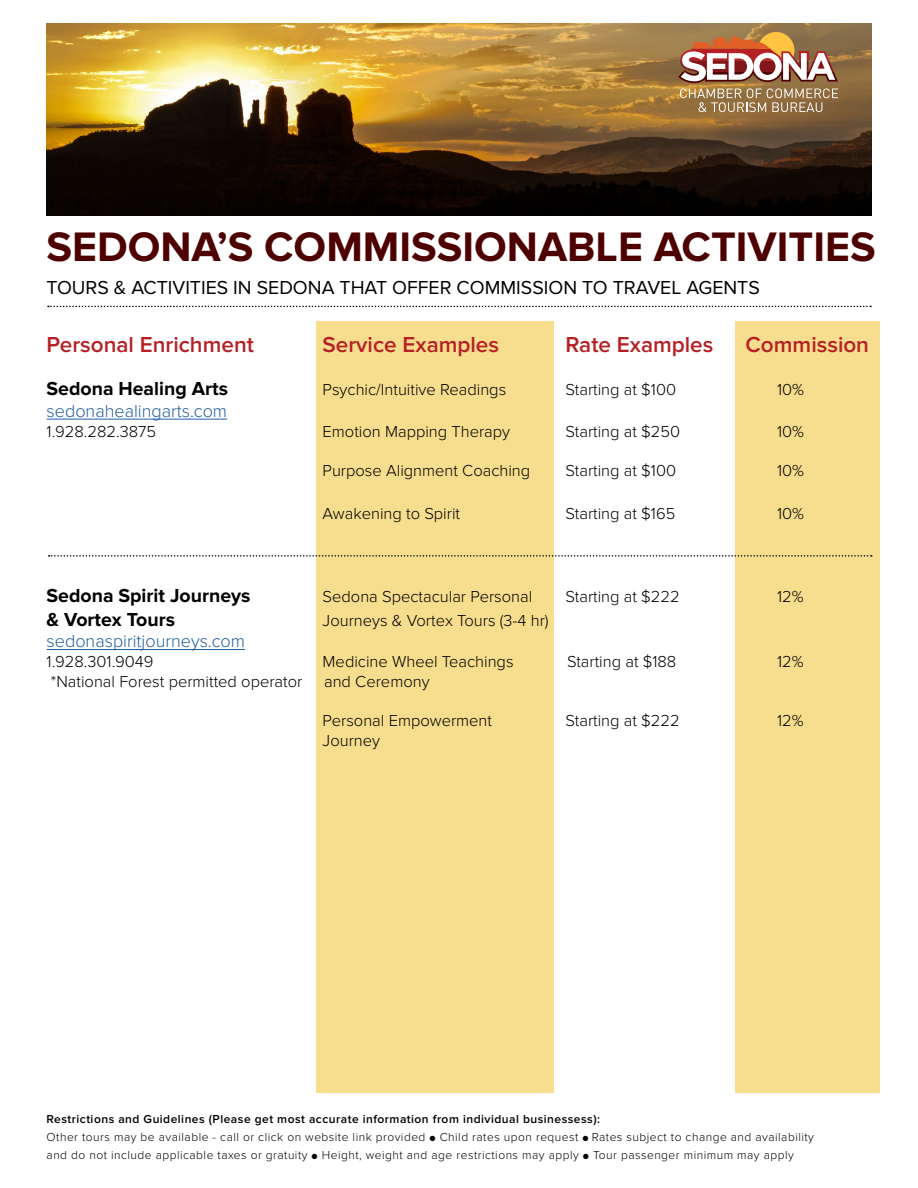
<style>
.page{position:relative;width:918px;height:1188px;background:#fff}
.page>*{position:absolute;margin:0;border:0;box-sizing:border-box;transform-origin:0 0}
.t1{font:700 42.75px "Proxima Nova";color:#4e0000}
.t2{font:600 22.5px "Proxima Nova";color:#b62025}
.t3{font:19.5px "Proxima Nova";color:#000}
.t4{font:700 19.5px "Proxima Nova";color:#000}
.t5{font:300 18px "Proxima Nova";color:#215e9e}
.t6{font:300 16.5px "Proxima Nova";color:#000}
.t7{font:300 12px/18px "Proxima Nova";letter-spacing:.04em;color:#000}
.s1{font-weight:600}
.s2{font-size:9px}
</style>
<div class="page">
<div style="left:316px;top:322px;width:238px;height:771px;background:#f7dd8e"></div>
<div style="left:735px;top:322px;width:145px;height:771px;background:#f7dd8e"></div>
<hr style="left:47px;top:419px;width:180px;height:1px;background:#215e9e">
<hr style="left:47px;top:649px;width:198px;height:1px;background:#215e9e">
<svg style="left:49px;top:555px;width:823px;height:2px"></svg>
<img style="left:46px;top:23px;width:826px;height:193px">
<div style="left:758px;top:32px;width:36px;height:37px;background:#fec341;border-radius:50%"></div>
<svg style="left:678px;top:36px;width:160px;height:76px"></svg>
<svg style="left:48px;top:306px;width:823px;height:1px"></svg>
<h1 class="t1" style="left:46px;top:222px;width:831px">SEDONA’S COMMISSIONABLE ACTIVITIES</h1>
<p class="t3" style="left:46px;top:276px;width:715px">TOURS &amp; ACTIVITIES IN SEDONA THAT OFFER COMMISSION TO TRAVEL AGENTS</p>
<h2 class="t2" style="left:47px;top:331px;width:209px">Personal Enrichment</h2>
<h2 class="t2" style="left:323px;top:331px;width:178px">Service Examples</h2>
<h2 class="t2" style="left:566px;top:331px;width:149px">Rate Examples</h2>
<h2 class="t2" style="left:746px;top:331px;width:125px">Commission</h2>
<p class="t4" style="left:47px;top:377px;width:183px">Sedona Healing Arts</p>
<p class="t6" style="left:323px;top:380px;width:185px">Psychic/Intuitive Readings</p>
<p class="t6" style="left:566px;top:380px;width:112px">Starting at $100</p>
<p class="t6" style="left:777px;top:380px;width:28px">10%</p>
<p class="t5" style="left:47px;top:400px;width:182px">sedonahealingarts.com</p>
<p class="t6" style="left:47px;top:422px;width:111px">1.928.282.3875</p>
<p class="t6" style="left:323px;top:422px;width:189px">Emotion Mapping Therapy</p>
<p class="t6" style="left:566px;top:422px;width:116px">Starting at $250</p>
<p class="t6" style="left:777px;top:422px;width:28px">10%</p>
<p class="t6" style="left:323px;top:461px;width:209px">Purpose Alignment Coaching</p>
<p class="t6" style="left:566px;top:461px;width:112px">Starting at $100</p>
<p class="t6" style="left:777px;top:461px;width:28px">10%</p>
<p class="t6" style="left:323px;top:504px;width:139px">Awakening to Spirit</p>
<p class="t6" style="left:566px;top:504px;width:111px">Starting at $165</p>
<p class="t6" style="left:777px;top:504px;width:28px">10%</p>
<p class="t4" style="left:47px;top:584px;width:205px">Sedona Spirit Journeys</p>
<p class="t6" style="left:323px;top:587px;width:211px">Sedona Spectacular Personal</p>
<p class="t6" style="left:566px;top:587px;width:116px">Starting at $222</p>
<p class="t6" style="left:777px;top:587px;width:28px">12%</p>
<p class="t4" style="left:47px;top:608px;width:130px">&amp; Vortex Tours</p>
<p class="t6" style="left:323px;top:611px;width:228px">Journeys &amp; Vortex Tours (3-4 hr)</p>
<p class="t5" style="left:47px;top:631px;width:200px">sedonaspiritjourneys.com</p>
<p class="t6" style="left:47px;top:652px;width:108px">1.928.301.9049</p>
<p class="t6" style="left:323px;top:652px;width:193px">Medicine Wheel Teachings</p>
<p class="t6" style="left:567px;top:652px;width:111px">Starting at $188</p>
<p class="t6" style="left:777px;top:652px;width:28px">12%</p>
<p class="t6" style="left:51px;top:672px;width:253px">*National Forest permitted operator</p>
<p class="t6" style="left:324px;top:672px;width:107px">and Ceremony</p>
<p class="t6" style="left:323px;top:711px;width:171px">Personal Empowerment</p>
<p class="t6" style="left:566px;top:711px;width:116px">Starting at $222</p>
<p class="t6" style="left:777px;top:711px;width:28px">12%</p>
<p class="t6" style="left:323px;top:731px;width:59px">Journey</p>
<p class="t7" style="left:47px;top:1110px;width:769px"><span class="s1">Restrictions and Guidelines (Please get most accurate information from individual businessess):<br></span>Other tours may be available - call or click on website link provided <span class="s2">●</span> Child rates upon request <span class="s2">●</span> Rates subject to change and availability and do not include applicable taxes or gratuity <span class="s2">●</span> Height, weight and age restrictions may apply <span class="s2">●</span> Tour passenger minimum may apply</p>
</div>
